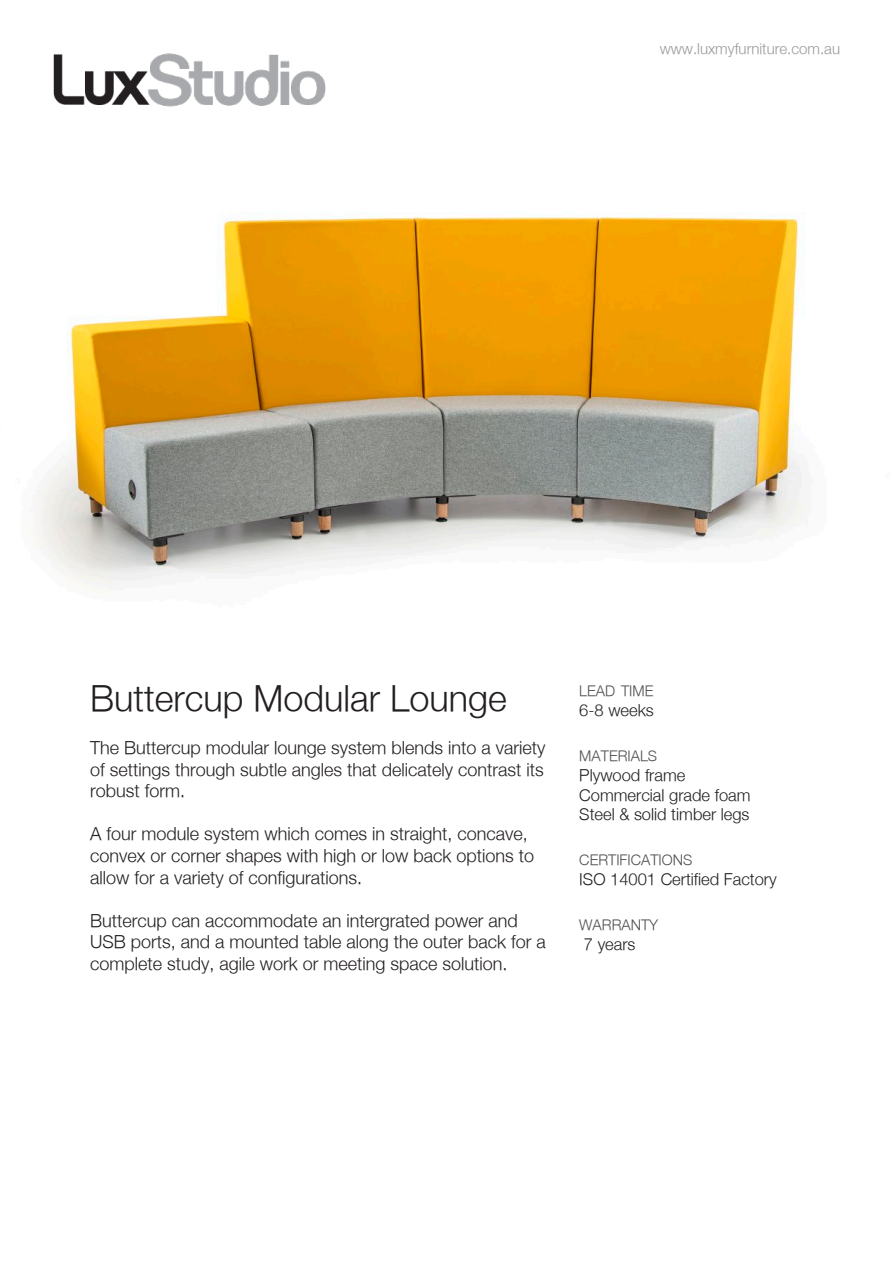
<style>
.page{position:relative;width:893px;height:1263px;background:#fff}
.page>*{position:absolute;margin:0;border:0;box-sizing:border-box;transform-origin:0 0}
.t1{font:300 36px "Helvetica Neue";color:#231f20}
.t2{font:300 18px/21.6px "Helvetica Neue";color:#231f20}
.sub-info{font:300 16.5px "Helvetica Neue";color:#231f20}
.t3{font:300 15px "Helvetica Neue";color:#999}
.t4{font:300 14.7px "Helvetica Neue";color:#505052}
</style>
<div class="page">
<img style="left:53px;top:53px;width:273px;height:54px">
<img style="left:18px;top:214px;width:787px;height:371px">
<p class="t3" style="left:660px;top:39px;width:182px">www.luxmyfurniture.com.au</p>
<p class="t1" style="left:90px;top:676px;width:418px">Buttercup Modular Lounge</p>
<p class="t2" style="left:90px;top:736px;width:457px;text-align:justify">The Buttercup modular lounge system blends into a variety of settings through subtle angles that delicately contrast its robust form.</p>
<p class="t2" style="left:90px;top:823px;width:446px">A four module system which comes in straight, concave, convex or corner shapes with high or low back options to allow for a variety of configurations.</p>
<p class="t2" style="left:90px;top:909px;width:457px">Buttercup can accommodate an intergrated power and<br>USB ports, and a mounted table along the outer back for a complete study, agile work or meeting space solution.</p>
<p class="t4" style="left:579px;top:682px;width:76px">LEAD TIME</p>
<p class="sub-info" style="left:579px;top:700px;width:76px">6-8 weeks</p>
<p class="t4" style="left:579px;top:747px;width:79px">MATERIALS</p>
<p class="sub-info" style="left:579px;top:765px;width:108px">Plywood frame</p>
<p class="sub-info" style="left:579px;top:785px;width:173px">Commercial grade foam</p>
<p class="sub-info" style="left:579px;top:804px;width:172px">Steel &amp; solid timber legs</p>
<p class="t4" style="left:579px;top:851px;width:115px">CERTIFICATIONS</p>
<p class="sub-info" style="left:579px;top:869px;width:199px">ISO 14001 Certified Factory</p>
<p class="t4" style="left:579px;top:916px;width:80px">WARRANTY</p>
<p class="sub-info" style="left:584px;top:934px;width:53px">7 years</p>
</div>
